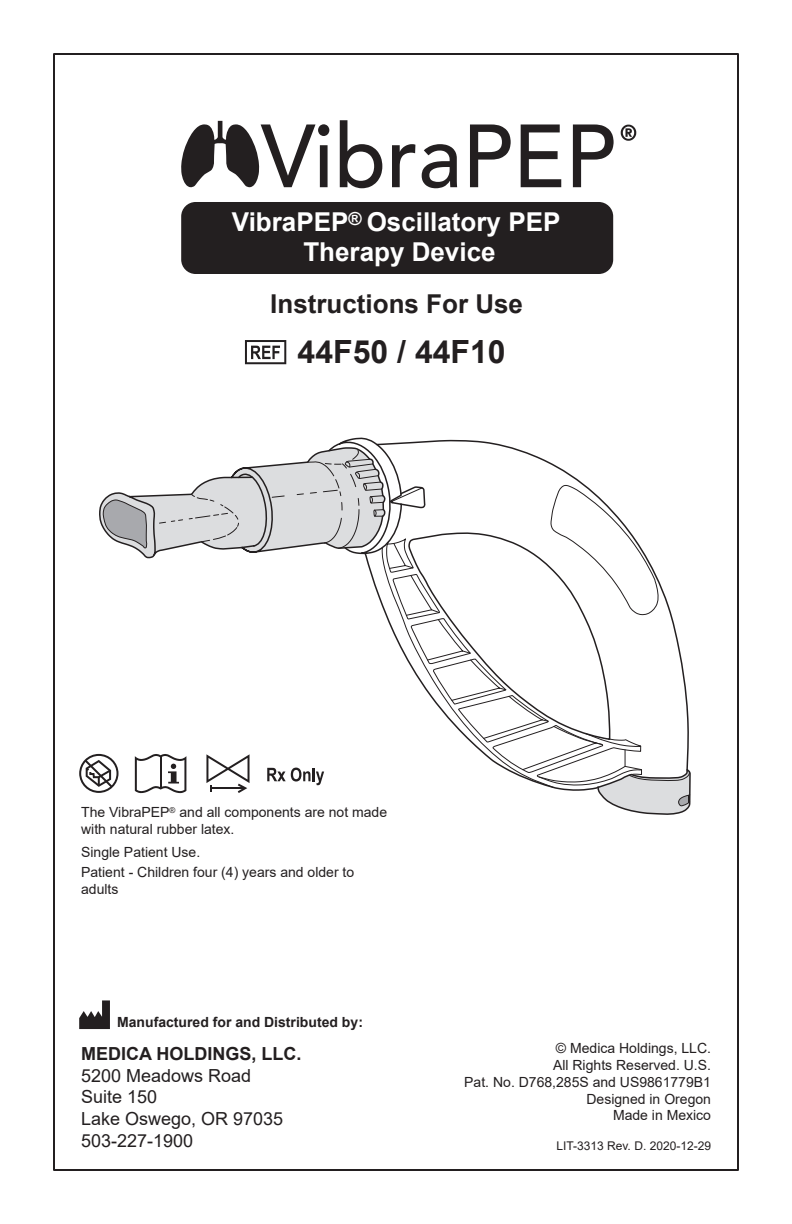
<style>
.page{position:relative;width:792px;height:1224px;background:#fff}
.page>*{position:absolute;margin:0;border:0;box-sizing:border-box;transform-origin:0 0}
.t1{font:700 32px "Arial";color:#231f20}
.t2{font:700 26px "Arial";color:#fff}
.t3{font:700 26px "Arial";color:#231f20}
.t4{font:18px "Arial";color:#231f20}
.t5{font:700 18px "Arial";color:#231f20}
.t6{font:14px/16.8px "Arial";color:#231f20}
.t7{font:700 14px "Arial";color:#231f20}
.t8{font:12px "Arial";color:#231f20}
</style>
<div class="page">
<svg style="left:100px;top:464px;width:172px;height:94px"></svg>
<svg style="left:328px;top:437px;width:363px;height:378px"></svg>
<svg style="left:551px;top:485px;width:139px;height:322px"></svg>
<svg style="left:375px;top:439px;width:314px;height:332px"></svg>
<svg style="left:386px;top:536px;width:257px;height:250px"></svg>
<svg style="left:272px;top:450px;width:354px;height:317px"></svg>
<svg style="left:79px;top:1000px;width:31px;height:29px"></svg>
<svg style="left:245px;top:340px;width:41px;height:24px"></svg>
<svg style="left:267px;top:768px;width:57px;height:17px"></svg>
<svg style="left:135px;top:754px;width:51px;height:39px"></svg>
<svg style="left:79px;top:754px;width:40px;height:39px"></svg>
<svg style="left:206px;top:754px;width:44px;height:39px"></svg>
<div style="left:181px;top:202px;width:432px;height:72px;background:#231f20;border-radius:14px"></div>
<svg style="left:340px;top:120px;width:42px;height:68px"></svg>
<svg style="left:392px;top:144px;width:23px;height:43px"></svg>
<svg style="left:422px;top:144px;width:35px;height:44px"></svg>
<svg style="left:470px;top:124px;width:41px;height:63px"></svg>
<svg style="left:521px;top:124px;width:40px;height:63px"></svg>
<svg style="left:573px;top:124px;width:41px;height:63px"></svg>
<svg style="left:621px;top:125px;width:15px;height:16px"></svg>
<svg style="left:181px;top:121px;width:148px;height:67px"></svg>
<p class="t2" style="left:232px;top:204px;width:330px">VibraPEP<sup>®</sup> Oscillatory PEP</p>
<p class="t2" style="left:303px;top:234px;width:194px">Therapy Device</p>
<p class="t3" style="left:270px;top:285px;width:254px">Instructions For Use</p>
<p class="t1" style="left:298px;top:330px;width:210px">44F50 / 44F10</p>
<p class="t6" style="left:81px;top:803px;width:308px">The VibraPEP<sup>®</sup> and all components are not made with natural rubber latex.</p>
<p class="t6" style="left:81px;top:843px;width:121px">Single Patient Use.</p>
<p class="t6" style="left:81px;top:863px;width:275px">Patient - Children four (4) years and older to adults</p>
<p class="t7" style="left:117px;top:1012px;width:247px">Manufactured for and Distributed by:</p>
<p class="t5" style="left:81px;top:1041px;width:222px">MEDICA HOLDINGS, LLC.</p>
<p class="t4" style="left:81px;top:1063px;width:172px">5200 Meadows Road</p>
<p class="t4" style="left:81px;top:1085px;width:78px">Suite 150</p>
<p class="t4" style="left:81px;top:1106px;width:204px">Lake Oswego, OR 97035</p>
<p class="t4" style="left:81px;top:1128px;width:114px">503-227-1900</p>
<p class="t6" style="left:556px;top:1040px;width:157px">© Medica Holdings, LLC.</p>
<p class="t6" style="left:553px;top:1057px;width:159px">All Rights Reserved. U.S.</p>
<p class="t6" style="left:464px;top:1073px;width:248px">Pat. No. D768,285S and US9861779B1</p>
<p class="t6" style="left:587px;top:1090px;width:126px">Designed in Oregon</p>
<p class="t6" style="left:613px;top:1107px;width:100px">Made in Mexico</p>
<p class="t8" style="left:557px;top:1138px;width:156px">LIT-3313 Rev. D. 2020-12-29</p>
</div>
